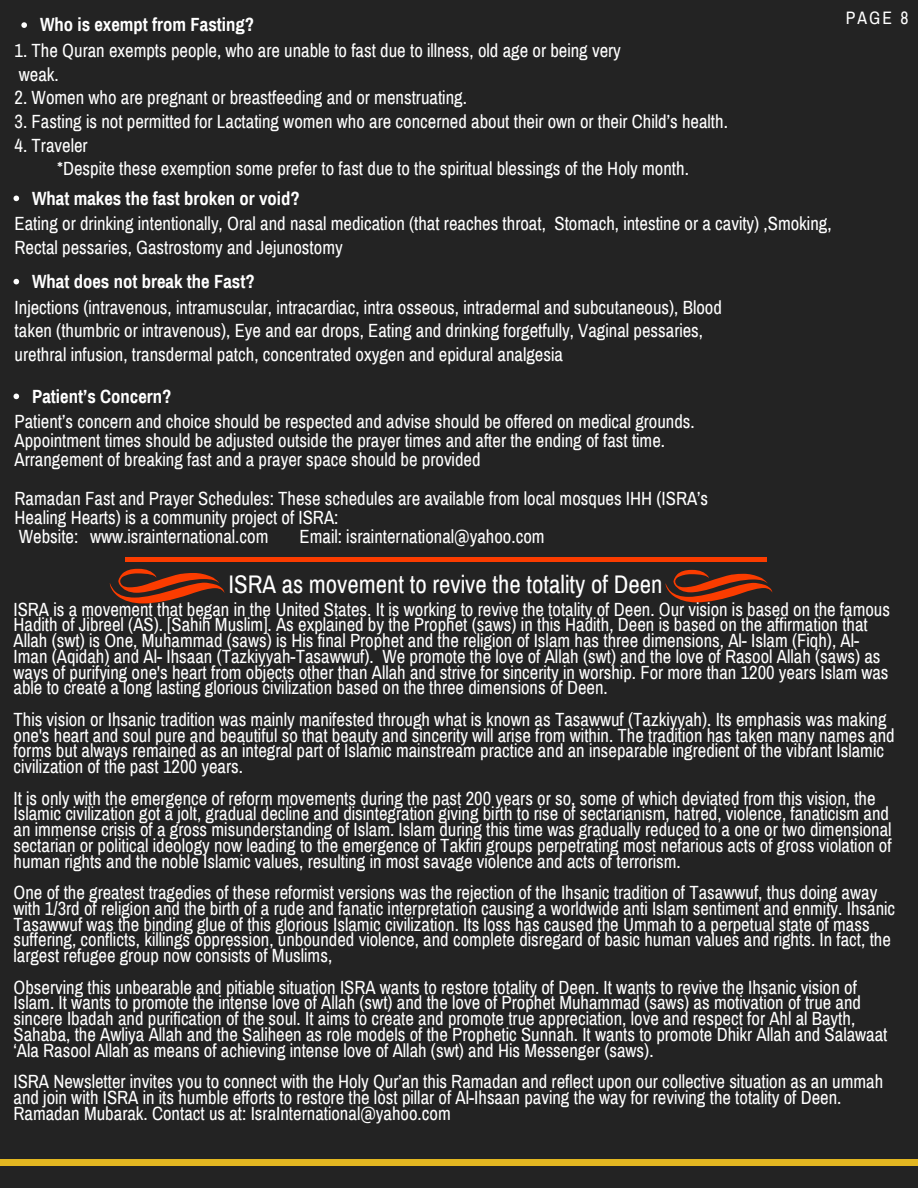
<style>
.page{position:relative;width:918px;height:1188px;background:#232323}
.page>*{position:absolute;margin:0;border:0;box-sizing:border-box;transform-origin:0 0}
.t1{font:24.9px "Archivo Narrow";color:#fff}
.t2{font:18.75px/15.8px "Archivo Narrow";color:#fff}
.t3{font:700 18.75px "Archivo Narrow";color:#fff}
.t4{font:17.55px "Archivo Narrow";color:#fff}
</style>
<div class="page">
<div style="left:0;top:1159px;width:918px;height:7px;background:#e2b621"></div>
<hr style="left:125px;top:557px;width:641px;height:4px;background:#fb3c00">
<svg style="left:665px;top:570px;width:107px;height:32px"></svg>
<svg style="left:110px;top:569px;width:114px;height:34px"></svg>
<svg style="left:21px;top:22px;width:6px;height:6px"></svg>
<svg style="left:14px;top:196px;width:5px;height:5px"></svg>
<svg style="left:14px;top:279px;width:5px;height:5px"></svg>
<svg style="left:14px;top:394px;width:5px;height:5px"></svg>
<p class="t3" style="left:40px;top:15px;width:216px">Who is exempt from Fasting?</p>
<p class="t2" style="left:15px;top:39px;width:608px;line-height:23.7px">1. The Quran exempts people, who are unable to fast due to illness, old age or being very weak.</p>
<p class="t2" style="left:15px;top:90px;width:454px">2. Women who are pregnant or breastfeeding and or menstruating.</p>
<p class="t2" style="left:15px;top:114px;width:715px">3. Fasting is not permitted for Lactating women who are concerned about their own or their Child’s health.</p>
<p class="t2" style="left:57px;top:134px;width:633px;line-height:23.7px;text-indent:-43px">4. Traveler<br>*Despite these exemption some prefer to fast due to the spiritual blessings of the Holy month.</p>
<p class="t3" style="left:32px;top:188px;width:269px">What makes the fast broken or void?</p>
<p class="t2" style="left:15px;top:212px;width:819px;line-height:23.7px">Eating or drinking intentionally, Oral and nasal medication (that reaches throat, Stomach, intestine or a cavity) ,Smoking,<br>Rectal pessaries, Gastrostomy and Jejunostomy</p>
<p class="t3" style="left:32px;top:271px;width:224px">What does not break the Fast?</p>
<p class="t2" style="left:15px;top:296px;width:709px;line-height:23.7px">Injections (intravenous, intramuscular, intracardiac, intra osseous, intradermal and subcutaneous), Blood taken (thumbric or intravenous), Eye and ear drops, Eating and drinking forgetfully, Vaginal pessaries, urethral infusion, transdermal patch, concentrated oxygen and epidural analgesia</p>
<p class="t3" style="left:32px;top:386px;width:141px">Patient’s Concern?</p>
<p class="t2" style="left:15px;top:412px;width:682px;line-height:19.2px">Patient’s concern and choice should be respected and advise should be offered on medical grounds.<br>Appointment times should be adjusted outside the prayer times and after the ending of fast time.<br>Arrangement of breaking fast and a prayer space should be provided</p>
<p class="t2" style="left:15px;top:489px;width:695px;line-height:19.2px">Ramadan Fast and Prayer Schedules: These schedules are available from local mosques IHH (ISRA’s<br>Healing Hearts) is a community project of ISRA:<br>Website:</p>
<p class="t2" style="left:300px;top:529px;width:247px">Email: israinternational@yahoo.com</p>
<p class="t2" style="left:90px;top:529px;width:180px">www.israinternational.com</p>
<h1 class="t1" style="left:229px;top:571px;width:435px">ISRA as movement to revive the totality of Deen</h1>
<p class="t4" style="left:846px;top:8px;width:64px">PAGE 8</p>
<p class="t2" style="left:14px;top:601px;width:878px">ISRA is a movement that began in the United States. It is working to revive the totality of Deen. Our vision is based on the famous Hadith of Jibreel (AS). [Sahih Muslim]. As explained by the Prophet (saws) in this Hadith, Deen is based on the affirmation that Allah (swt) is One, Muhammad (saws) is His final Prophet and the religion of Islam has three dimensions, Al- Islam (Fiqh), Al-Iman (Aqidah) and Al- Ihsaan (Tazkiyyah-Tasawwuf). We promote the love of Allah (swt) and the love of Rasool Allah (saws) as ways of purifying one's heart from objects other than Allah and strive for sincerity in worship. For more than 1200 years Islam was able to create a long lasting glorious civilization based on the three dimensions of Deen.</p>
<p class="t2" style="left:14px;top:712px;width:883px">This vision or Ihsanic tradition was mainly manifested through what is known as Tasawwuf (Tazkiyyah). Its emphasis was making one's heart and soul pure and beautiful so that beauty and sincerity will arise from within. The tradition has taken many names and forms but always remained as an integral part of Islamic mainstream practice and an inseparable ingredient of the vibrant Islamic civilization of the past 1200 years.</p>
<p class="t2" style="left:14px;top:790px;width:880px">It is only with the emergence of reform movements during the past 200 years or so, some of which deviated from this vision, the Islamic civilization got a jolt, gradual decline and disintegration giving birth to rise of sectarianism, hatred, violence, fanaticism and an immense crisis of a gross misunderstanding of Islam. Islam during this time was gradually reduced to a one or two dimensional sectarian or political ideology now leading to the emergence of Takfiri groups perpetrating most nefarious acts of gross violation of human rights and the noble Islamic values, resulting in most savage violence and acts of terrorism.</p>
<p class="t2" style="left:14px;top:885px;width:883px">One of the greatest tragedies of these reformist versions was the rejection of the Ihsanic tradition of Tasawwuf, thus doing away with 1/3rd of religion and the birth of a rude and fanatic interpretation causing a worldwide anti Islam sentiment and enmity. Ihsanic Tasawwuf was the binding glue of this glorious Islamic civilization. Its loss has caused the Ummah to a perpetual state of mass suffering, conflicts, killings oppression, unbounded violence, and complete disregard of basic human values and rights. In fact, the largest refugee group now consists of Muslims,</p>
<p class="t2" style="left:14px;top:979px;width:876px">Observing this unbearable and pitiable situation ISRA wants to restore totality of Deen. It wants to revive the Ihsanic vision of Islam. It wants to promote the intense love of Allah (swt) and the love of Prophet Muhammad (saws) as motivation of true and sincere Ibadah and purification of the soul. It aims to create and promote true appreciation, love and respect for Ahl al Bayth, Sahaba, the Awliya Allah and the Saliheen as role models of the Prophetic Sunnah. It wants to promote Dhikr Allah and Salawaat ‘Ala Rasool Allah as means of achieving intense love of Allah (swt) and His Messenger (saws).</p>
<p class="t2" style="left:14px;top:1074px;width:871px">ISRA Newsletter invites you to connect with the Holy Qur’an this Ramadan and reflect upon our collective situation as an ummah and join with ISRA in its humble efforts to restore the lost pillar of Al-Ihsaan paving the way for reviving the totality of Deen.<br>Ramadan Mubarak. Contact us at: IsraInternational@yahoo.com</p>
</div>
